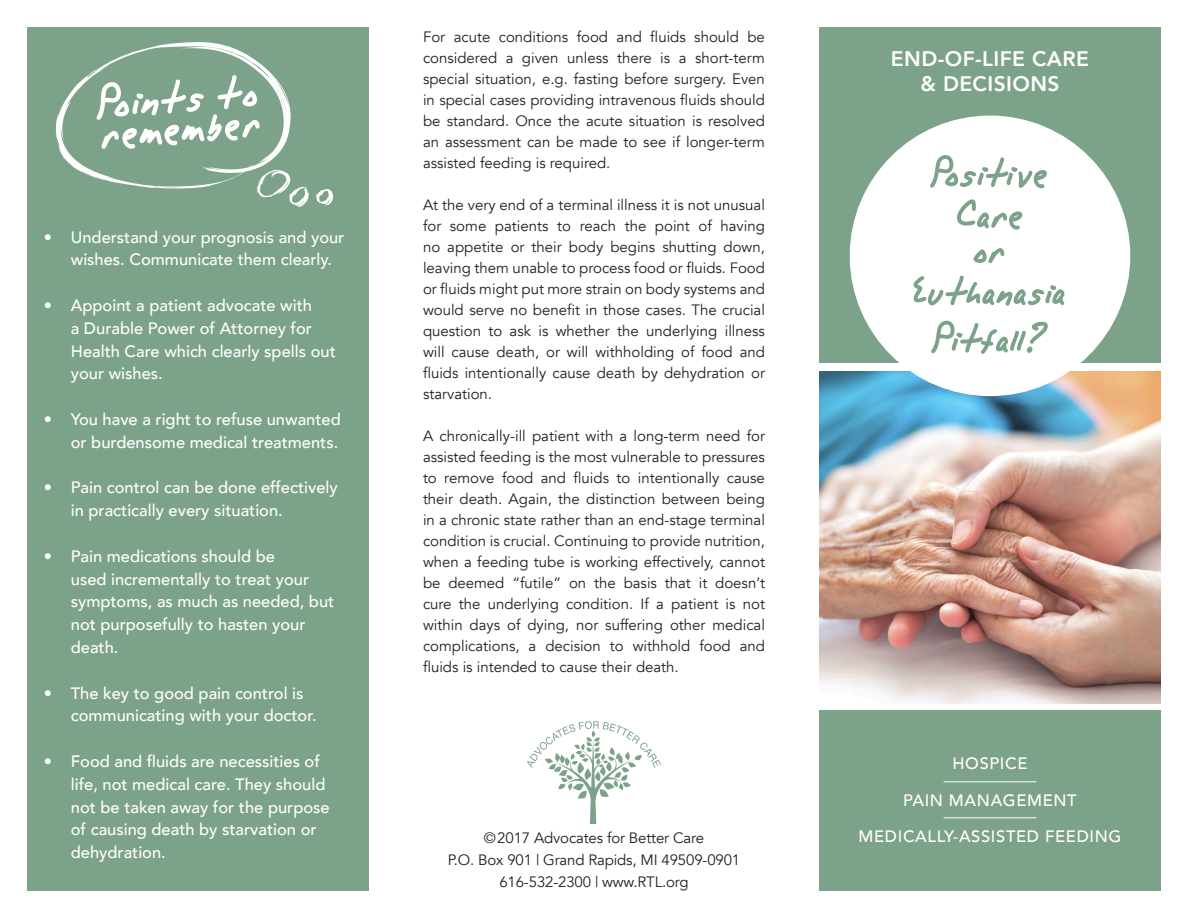
<style>
.page{position:relative;width:1188px;height:918px;background:#fff}
.page>*{position:absolute;margin:0;border:0;box-sizing:border-box;transform-origin:0 0}
.t1{font:67.5px "Alpha Mack AOE";color:#fff}
.t2{font:60px "Alpha Mack AOE";color:#7da28a}
.t3{font:800 21px "Avenir";letter-spacing:.02em;color:#fff}
.t4{font:500 16.5px/22.8px "Avenir";color:#fff}
.t5{font:500 16.5px "Avenir";letter-spacing:.04em;color:#fff}
.t6{font:15px/21px "Avenir";color:#231f20;text-align:justify}
</style>
<div class="page">
<img style="left:819px;top:371px;width:342px;height:332px">
<svg style="left:527px;top:721px;width:134px;height:103px"></svg>
<div style="left:819px;top:27px;width:342px;height:336px;background:#7da28a"></div>
<div style="left:819px;top:711px;width:342px;height:180px;background:#7da28a"></div>
<div style="left:850px;top:116px;width:280px;height:280px;background:#fff;border-radius:50%"></div>
<hr style="left:944px;top:781px;width:92px;height:1px;background:#fff">
<hr style="left:944px;top:817px;width:92px;height:1px;background:#fff">
<div style="left:27px;top:27px;width:342px;height:864px;background:#7da28a"></div>
<svg style="left:56px;top:42px;width:253px;height:165px"></svg>
<svg style="left:316px;top:189px;width:17px;height:16px"></svg>
<p class="t1" style="left:94px;top:64px;width:162px;rotate:-5deg">Points to</p>
<p class="t1" style="left:97px;top:95px;width:163px;rotate:-5deg">remember</p>
<p class="t4" style="left:71px;top:225px;width:275px;text-indent:-27px">• Understand your prognosis and your wishes. Communicate them clearly.</p>
<p class="t4" style="left:71px;top:293px;width:266px;text-indent:-27px">• Appoint a patient advocate with<br>a Durable Power of Attorney for<br>Health Care which clearly spells out your wishes.</p>
<p class="t4" style="left:44px;top:407px;width:298px;text-align:right">• You have a right to refuse unwanted or burdensome medical treatments.</p>
<p class="t4" style="left:71px;top:475px;width:268px;text-indent:-27px">• Pain control can be done effectively in practically every situation.</p>
<p class="t4" style="left:71px;top:544px;width:265px;text-indent:-27px">• Pain medications should be<br>used incrementally to treat your symptoms, as much as needed, but not purposefully to hasten your death.</p>
<p class="t4" style="left:71px;top:681px;width:247px;text-indent:-27px">• The key to good pain control is communicating with your doctor.</p>
<p class="t4" style="left:71px;top:749px;width:260px;text-indent:-27px">• Food and fluids are necessities of life, not medical care. They should not be taken away for the purpose of causing death by starvation or dehydration.</p>
<p class="t6" style="left:423px;top:27px;width:344px">For acute conditions food and fluids should be considered a given unless there is a short-term special situation, e.g. fasting before surgery. Even in special cases providing intravenous fluids should be standard. Once the acute situation is resolved an assessment can be made to see if longer-term assisted feeding is required.</p>
<p class="t6" style="left:423px;top:195px;width:344px">At the very end of a terminal illness it is not unusual for some patients to reach the point of having no appetite or their body begins shutting down, leaving them unable to process food or fluids. Food or fluids might put more strain on body systems and would serve no benefit in those cases. The crucial question to ask is whether the underlying illness will cause death, or will withholding of food and fluids intentionally cause death by dehydration or starvation.</p>
<p class="t6" style="left:423px;top:426px;width:344px">A chronically-ill patient with a long-term need for assisted feeding is the most vulnerable to pressures to remove food and fluids to intentionally cause their death. Again, the distinction between being in a chronic state rather than an end-stage terminal condition is crucial. Continuing to provide nutrition, when a feeding tube is working effectively, cannot be deemed “futile” on the basis that it doesn’t cure the underlying condition. If a patient is not within days of dying, nor suffering other medical complications, a decision to withhold food and fluids is intended to cause their death.</p>
<p class="t6" style="left:484px;top:827px;width:222px">©2017 Advocates for Better Care</p>
<p class="t6" style="left:448px;top:849px;width:294px">P.O. Box 901 | Grand Rapids, MI 49509-0901</p>
<p class="t6" style="left:499px;top:872px;width:191px">616-532-2300 | www.RTL.org</p>
<p class="t3" style="left:891px;top:42px;width:200px">END-OF-LIFE CARE</p>
<p class="t3" style="left:920px;top:68px;width:141px">&amp; DECISIONS</p>
<p class="t2" style="left:932px;top:137px;width:117px">Positive</p>
<p class="t2" style="left:957px;top:179px;width:67px">Care</p>
<p class="t2" style="left:974px;top:214px;width:34px">or</p>
<p class="t2" style="left:914px;top:256px;width:154px">Euthanasia</p>
<p class="t2" style="left:934px;top:303px;width:114px">Pitfall?</p>
<p class="t5" style="left:952px;top:749px;width:77px">HOSPICE</p>
<p class="t5" style="left:903px;top:786px;width:175px">PAIN MANAGEMENT</p>
<p class="t5" style="left:859px;top:822px;width:264px">MEDICALLY-ASSISTED FEEDING</p>
</div>
